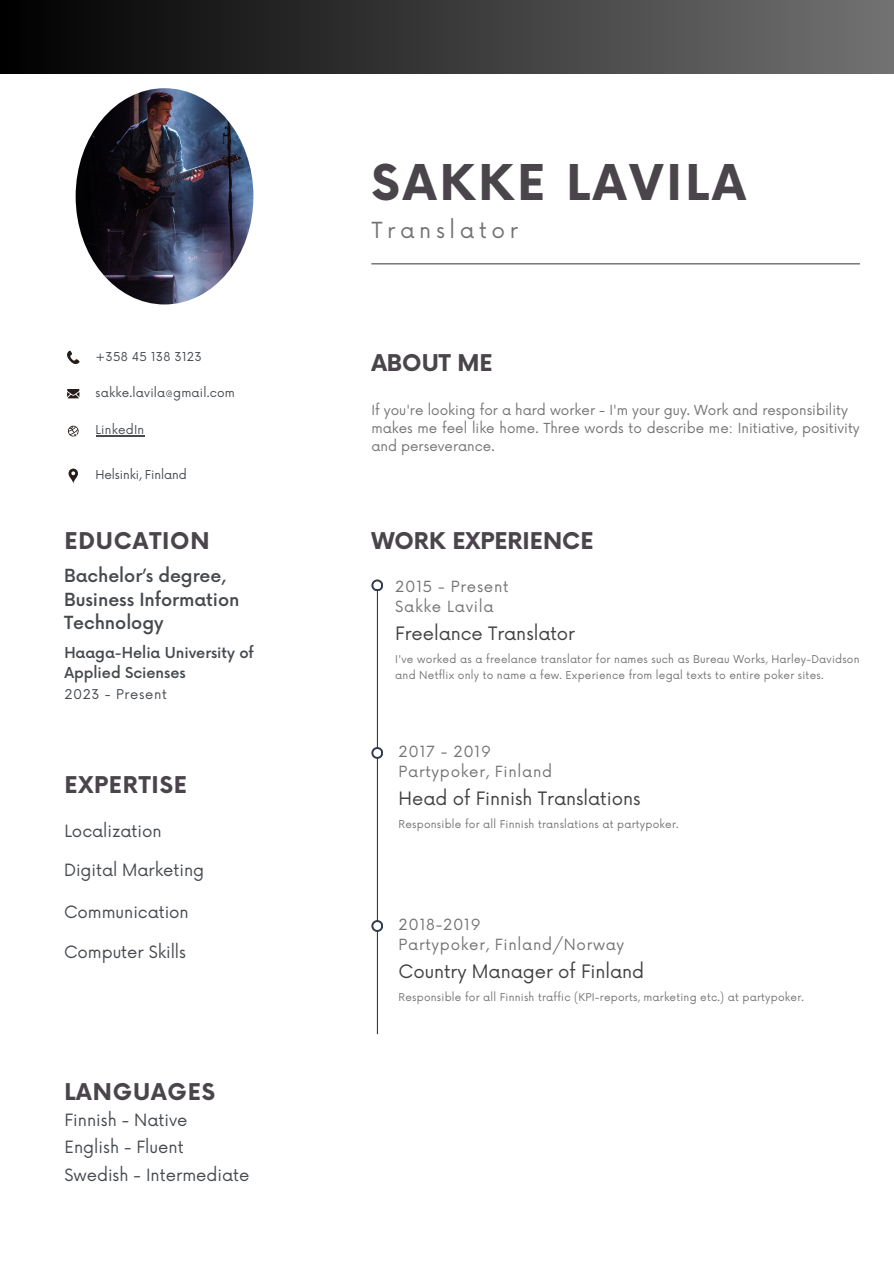
<style>
.page{position:relative;width:894px;height:1264px;background:#fff}
.page>*{position:absolute;margin:0;border:0;box-sizing:border-box;transform-origin:0 0}
.t1{font:700 48px "Now";letter-spacing:.07em;color:#4a454b}
.t2{font:700 22.5px "Now";letter-spacing:.035em;color:#4a454b}
.t3{font:700 22.5px "Now";color:#4a454b}
.t4{font:21.6px "Now";letter-spacing:.215em;color:#737373}
.t5{font:18px "Now";color:#414042}
.t6{font:500 17.55px/23.7px "Now";letter-spacing:-.005em;color:#464a4e}
.t7{font:16.5px "Now";color:#464a4e}
.t8{font:15px "Now";letter-spacing:.045em;color:#737373}
.t9{font:500 14.7px/20.2px "Now";letter-spacing:-.005em;color:#464a4e}
.t10{font:13.5px/18px "Now";color:#737373}
.t11{font:13.2px "Now";letter-spacing:.05em;color:#464a4e}
.t12{font:12px "Now";letter-spacing:.015em;color:#464a4e}
.t13{font:12px "Now";letter-spacing:-.01em;color:#464a4e}
.t14{font:10.5px/15.8px "Now";letter-spacing:.02em;color:#737373}
</style>
<div class="page">
<div style="left:0;top:0;width:893px;height:73px;background:linear-gradient(to right,#000,#727272)"></div>
<img style="left:76px;top:88px;width:177px;height:216px;border-radius:50%">
<svg style="left:67px;top:350px;width:12px;height:14px"></svg>
<svg style="left:68px;top:426px;width:11px;height:11px"></svg>
<svg style="left:67px;top:389px;width:12px;height:9px"></svg>
<svg style="left:68px;top:468px;width:10px;height:15px"></svg>
<hr style="left:371px;top:263px;width:488px;height:1px;background:#464a4e">
<hr style="left:377px;top:585px;width:1px;height:449px;background:#323b4c">
<svg style="left:371px;top:579px;width:12px;height:12px"></svg>
<div style="left:373px;top:581px;width:8px;height:8px;background:#fff;border-radius:50%"></div>
<svg style="left:371px;top:920px;width:12px;height:11px"></svg>
<div style="left:373px;top:922px;width:8px;height:8px;background:#fff;border-radius:50%"></div>
<svg style="left:371px;top:747px;width:12px;height:11px"></svg>
<div style="left:373px;top:749px;width:8px;height:8px;background:#fff;border-radius:50%"></div>
<hr style="left:95px;top:435px;width:49px;height:1px;background:#464a4e">
<h1 class="t12" style="left:95px;top:350px;width:108px">+358 45 138 3123</h1>
<p class="t12" style="left:95px;top:385px;width:141px">sakke.lavila@gmail.com</p>
<h3 class="t12" style="left:95px;top:423px;width:50px">LinkedIn</h3>
<p class="t13" style="left:95px;top:467px;width:93px">Helsinki, Finland</p>
<h6 class="t2" style="left:64px;top:529px;width:147px">EDUCATION</h6>
<p class="t6" style="left:64px;top:565px;width:177px">Bachelor’s degree,<br>Business Information<br>Technology</p>
<h2 class="t9" style="left:64px;top:643px;width:191px">Haaga-Helia University of<br>Applied Scienses</h2>
<h4 class="t11" style="left:64px;top:687px;width:104px">2023 - Present</h4>
<p class="t2" style="left:64px;top:773px;width:124px">EXPERTISE</p>
<h2 class="t7" style="left:64px;top:821px;width:99px">Localization</h2>
<p class="t7" style="left:64px;top:860px;width:142px">Digital Marketing</p>
<p class="t7" style="left:64px;top:902px;width:126px">Communication</p>
<p class="t7" style="left:64px;top:943px;width:123px">Computer Skills</p>
<p class="t2" style="left:64px;top:1080px;width:152px">LANGUAGES</p>
<h5 class="t7" style="left:64px;top:1110px;width:125px">Finnish - Native</h5>
<h2 class="t7" style="left:64px;top:1138px;width:121px">English - Fluent</h2>
<h5 class="t7" style="left:64px;top:1165px;width:187px">Swedish - Intermediate</h5>
<p class="t1" style="left:371px;top:156px;width:375px">SAKKE LAVILA</p>
<h5 class="t4" style="left:371px;top:218px;width:148px">Translator</h5>
<h2 class="t2" style="left:371px;top:350px;width:123px">ABOUT ME</h2>
<h5 class="t10" style="left:371px;top:402px;width:478px">If you're looking for a hard worker - I'm your guy. Work and responsibility</h5>
<h5 class="t10" style="left:371px;top:420px;width:490px">makes me feel like home. Three words to describe me: Initiative, positivity and perseverance.</h5>
<h5 class="t3" style="left:371px;top:529px;width:223px">WORK EXPERIENCE</h5>
<p class="t8" style="left:395px;top:578px;width:115px">2015 - Present</p>
<h5 class="t8" style="left:395px;top:598px;width:100px">Sakke Lavila</h5>
<p class="t5" style="left:395px;top:623px;width:181px">Freelance Translator</p>
<p class="t14" style="left:395px;top:652px;width:465px">I've worked as a freelance translator for names such as Bureau Works, Harley-Davidson and Netflix only to name a few. Experience from legal texts to entire poker sites.</p>
<h5 class="t8" style="left:398px;top:743px;width:94px">2017 - 2019</h5>
<h5 class="t8" style="left:398px;top:763px;width:155px">Partypoker, Finland</h5>
<h2 class="t5" style="left:398px;top:788px;width:243px">Head of Finnish Translations</h2>
<p class="t14" style="left:398px;top:816px;width:281px">Responsible for all Finnish translations at partypoker.</p>
<p class="t8" style="left:398px;top:916px;width:83px">2018-2019</p>
<h5 class="t8" style="left:398px;top:936px;width:227px">Partypoker, Finland/Norway</h5>
<p class="t5" style="left:398px;top:961px;width:247px">Country Manager of Finland</p>
<p class="t14" style="left:398px;top:989px;width:407px">Responsible for all Finnish traffic (KPI-reports, marketing etc.) at partypoker.</p>
</div>
